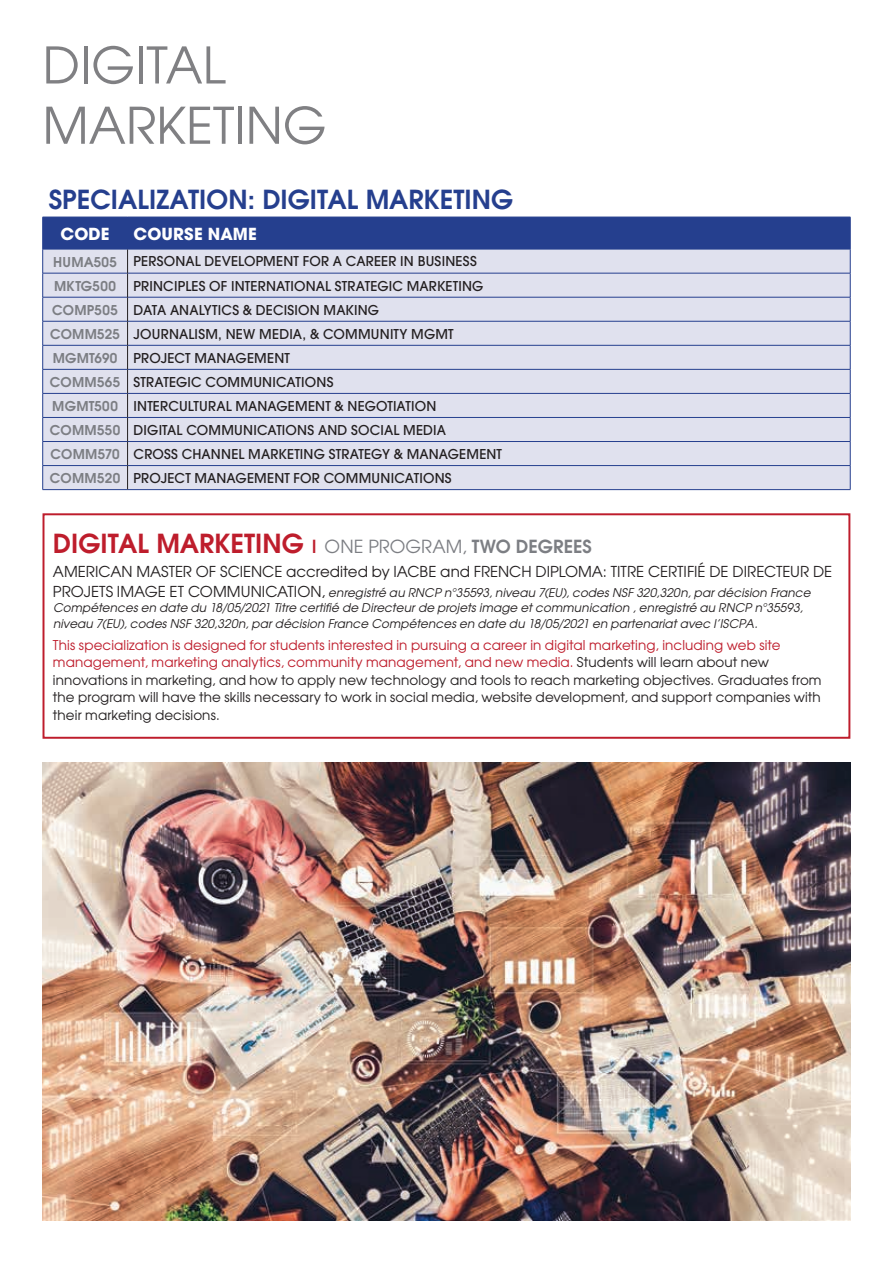
<style>
.page{position:relative;width:893px;height:1263px;background:#fff}
.page>*{position:absolute;margin:0;border:0;box-sizing:border-box;transform-origin:0 0}
.t1{font:50.25px/60.3px "Avant Garde";color:#808083}
.t2{font:600 26.1px "Avant Garde";color:#be1d2c}
.t3{font:600 26.1px "Avant Garde";color:#253f8e}
.t4{font:700 16.5px "Avant Garde";letter-spacing:.005em;color:#fff}
.t5{font:15px "Avant Garde";color:#231f20}
.t6{font:13.5px/17.5px "Avant Garde";letter-spacing:.01em;color:#231f20}
.t7{font:500 13.5px/24px "Avant Garde";letter-spacing:.01em;color:#231f20}
.t8{font:italic 12px/15.6px "Avant Garde";letter-spacing:.01em;color:#231f20}
.s1{font-weight:600;color:#7c7e83}
.s2{font-size:18px}
.s3{font-weight:400;font-size:18px;color:#7c7e83}
.s4{font-size:18px;color:#7c7e83}
.s5{font-style:normal;font-size:15px}
.s6{color:#be1d2c}
</style>
<div class="page">
<div style="left:43px;top:513px;width:807px;height:226px;border:2px solid #be1d2c"></div>
<img style="left:43px;top:762px;width:807px;height:458px">
<hr style="left:43px;top:489px;width:85px;height:1px;background:#253f8e">
<hr style="left:128px;top:489px;width:722px;height:1px;background:#253f8e">
<svg style="left:42px;top:218px;width:809px;height:271px;background:#c3c8df"></svg>
<hr style="left:43px;top:217px;width:85px;height:1px;background:#253f8e">
<hr style="left:42px;top:217px;width:1px;height:32px;background:#253f8e">
<hr style="left:128px;top:217px;width:722px;height:1px;background:#253f8e">
<hr style="left:850px;top:217px;width:1px;height:32px;background:#253f8e">
<hr style="left:43px;top:249px;width:85px;height:1px;background:#253f8e">
<hr style="left:128px;top:249px;width:722px;height:1px;background:#253f8e">
<h1 class="t1" style="left:43px;top:34px;width:286px">DIGITAL<br>MARKETING</h1>
<h2 class="t3" style="left:49px;top:182px;width:466px">SPECIALIZATION: DIGITAL MARKETING</h2>
<p class="t4" style="left:61px;top:223px;width:51px">CODE</p>
<p class="t4" style="left:134px;top:223px;width:125px">COURSE NAME</p>
<p class="t7" style="left:53px;top:249px;width:425px"><span class="s1">HUMA505</span> PERSONAL DEVELOPMENT FOR A CAREER IN BUSINESS<br><span class="s1">MKTG500</span></p>
<p class="t7" style="left:50px;top:274px;width:454px;text-indent:84px">PRINCIPLES OF INTERNATIONAL STRATEGIC MARKETING <span class="s1">COMP505</span> DATA ANALYTICS &amp; DECISION MAKING<br><span class="s1">COMM525</span> JOURNALISM, NEW MEDIA, &amp; COMMUNITY MGMT <span class="s1">MGMT690</span> PROJECT MANAGEMENT<br><span class="s1">COMM565</span> STRATEGIC COMMUNICATIONS<br><span class="s1">MGMT500</span> INTERCULTURAL MANAGEMENT &amp; NEGOTIATION <span class="s1">COMM550</span> DIGITAL COMMUNICATIONS AND SOCIAL MEDIA <span class="s1">COMM570</span> CROSS CHANNEL MARKETING STRATEGY &amp; MANAGEMENT <span class="s1">COMM520</span> PROJECT MANAGEMENT FOR COMMUNICATIONS</p>
<h2 class="t2" style="left:53px;top:526px;width:540px">DIGITAL MARKETING <span class="s2">|</span> <span class="s3">ONE PROGRAM,</span> <span class="s4">TWO DEGREES</span></h2>
<p class="t5" style="left:53px;top:562px;width:781px">AMERICAN MASTER OF SCIENCE accredited by IACBE and FRENCH DIPLOMA: TITRE CERTIFIÉ DE DIRECTEUR DE</p>
<p class="t8" style="left:53px;top:584px;width:759px"><span class="s5">PROJETS IMAGE ET COMMUNICATION,</span> enregistré au RNCP n°35593, niveau 7(EU), codes NSF 320,320n, par décision France<br>Compétences en date du 18/05/2021 Titre certifié de Directeur de projets image et communication , enregistré au RNCP n°35593, niveau 7(EU), codes NSF 320,320n, par décision France Compétences en date du 18/05/2021 en partenariat avec l’ISCPA.</p>
<p class="t6" style="left:53px;top:636px;width:770px"><span class="s6">This specialization is designed for students interested in pursuing a career in digital marketing, including web site management, marketing analytics, community management, and new media.</span> Students will learn about new innovations in marketing, and how to apply new technology and tools to reach marketing objectives. Graduates from the program will have the skills necessary to work in social media, website development, and support companies with their marketing decisions.</p>
</div>
